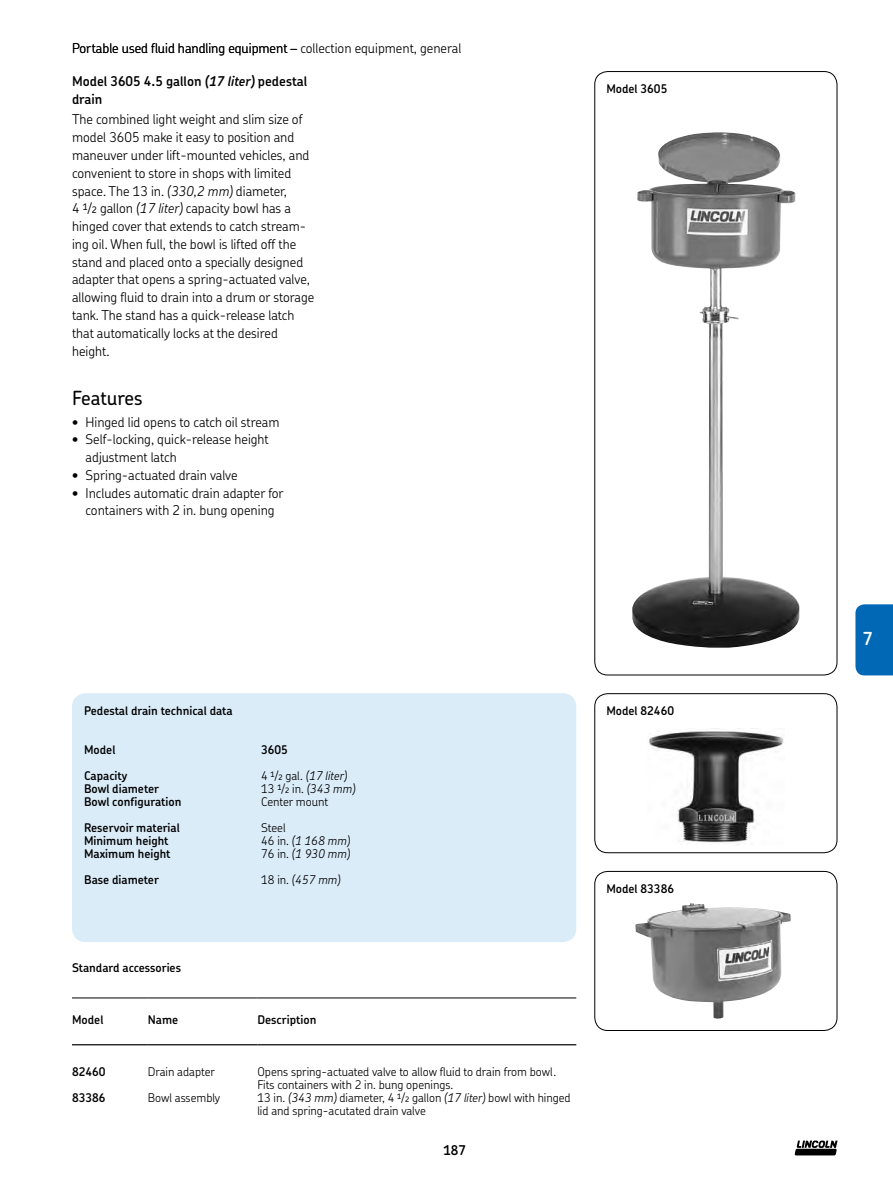
<style>
.page{position:relative;width:893px;height:1191px;background:#fff}
.page>*{position:absolute;margin:0;border:0;box-sizing:border-box;transform-origin:0 0}
.t1{font:500 19.5px "SKF Chevin";letter-spacing:-.005em;color:#000}
.t2{font:600 18px "SKF Chevin";color:#fff}
.t3{font:300 13.5px/17.9px "SKF Chevin";color:#000}
.t4{font:600 13.5px/17.9px "SKF Chevin";color:#000}
.t5{font:300 12px/13px "SKF Chevin";color:#000}
.t6{font:600 12px "SKF Chevin";color:#000}
.t7{font:italic 300 12px "SKF Chevin";color:#000}
.s1{font-style:italic}
.s2{font-weight:500;font-size:9px}
.s3{font-style:normal}
.s4{font-weight:500;font-style:normal;font-size:7.5px}
.s5{font-weight:500;font-size:7.5px}
</style>
<div class="page">
<div style="left:855px;top:604px;width:37px;height:71px;background:#0068b5"></div>
<div style="left:72px;top:693px;width:504px;height:249px;background:#dbecf9;border-radius:14px"></div>
<img style="left:632px;top:132px;width:168px;height:516px">
<div style="left:594px;top:71px;width:243px;height:604px;border:1px solid #000;border-radius:13px"></div>
<hr style="left:72px;top:998px;width:76px;height:1px;background:#000">
<hr style="left:148px;top:998px;width:109px;height:1px;background:#000">
<hr style="left:257px;top:998px;width:319px;height:1px;background:#000">
<hr style="left:72px;top:1044px;width:76px;height:1px;background:#000">
<hr style="left:148px;top:1044px;width:109px;height:1px;background:#000">
<hr style="left:257px;top:1044px;width:319px;height:1px;background:#000">
<img style="left:649px;top:728px;width:135px;height:115px">
<div style="left:594px;top:693px;width:243px;height:160px;border:1px solid #000;border-radius:13px"></div>
<img style="left:635px;top:903px;width:155px;height:116px">
<div style="left:594px;top:871px;width:243px;height:160px;border:1px solid #000;border-radius:13px"></div>
<svg style="left:794px;top:1140px;width:43px;height:15px"></svg>
<p class="t3" style="left:72px;top:39px;width:391px">Portable used fluid handling equipment – collection equipment, general</p>
<p class="t4" style="left:72px;top:72px;width:237px">Model 3605 4.5 gallon <span class="s1">(17 liter)</span> pedestal drain</p>
<p class="t3" style="left:72px;top:110px;width:244px">The combined light weight and slim size of model 3605 make it easy to position and maneuver under lift-mounted vehicles, and convenient to store in shops with limited space. The 13 in. <span class="s1">(330,2 mm)</span> diameter,<br>4 <sup>1</sup>/<span class="s2">2</span> gallon <span class="s1">(17 liter)</span> capacity bowl has a hinged cover that extends to catch stream&shy;ing oil. When full, the bowl is lifted off the stand and placed onto a specially designed adapter that opens a spring-actuated valve, allowing fluid to drain into a drum or storage tank. The stand has a quick-release latch that automatically locks at the desired height.</p>
<p class="t1" style="left:72px;top:386px;width:72px">Features</p>
<p class="t3" style="left:72px;top:413px;width:209px">• Hinged lid opens to catch oil stream</p>
<p class="t3" style="left:86px;top:430px;width:185px;text-indent:-14px">• Self-locking, quick-release height adjustment latch</p>
<p class="t3" style="left:72px;top:466px;width:167px">• Spring-actuated drain valve</p>
<p class="t3" style="left:72px;top:484px;width:213px;text-align:center">• Includes automatic drain adapter for containers with 2 in. bung opening</p>
<p class="t6" style="left:606px;top:81px;width:63px">Model 3605</p>
<p class="t6" style="left:84px;top:703px;width:150px">Pedestal drain technical data</p>
<p class="t6" style="left:84px;top:742px;width:33px">Model</p>
<p class="t6" style="left:261px;top:742px;width:28px">3605</p>
<p class="t6" style="left:84px;top:768px;width:45px">Capacity</p>
<p class="t7" style="left:261px;top:768px;width:87px"><span class="s3">4</span> <sup>1</sup><span class="s3">/</span><span class="s4">2</span> <span class="s3">gal.</span> (17 liter)</p>
<p class="t6" style="left:84px;top:781px;width:76px">Bowl diameter</p>
<p class="t7" style="left:261px;top:781px;width:96px"><span class="s3">13</span> <sup>1</sup><span class="s3">/</span><span class="s4">2</span> <span class="s3">in.</span> (343 mm)</p>
<p class="t6" style="left:84px;top:794px;width:99px">Bowl configuration</p>
<p class="t5" style="left:261px;top:795px;width:69px">Center mount</p>
<p class="t6" style="left:84px;top:820px;width:97px">Reservoir material</p>
<p class="t5" style="left:261px;top:821px;width:26px">Steel</p>
<p class="t6" style="left:84px;top:833px;width:86px">Minimum height</p>
<p class="t7" style="left:261px;top:833px;width:90px"><span class="s3">46 in.</span> (1 168 mm)</p>
<p class="t6" style="left:84px;top:846px;width:88px">Maximum height</p>
<p class="t7" style="left:261px;top:846px;width:90px"><span class="s3">76 in.</span> (1 930 mm)</p>
<p class="t6" style="left:84px;top:872px;width:76px">Base diameter</p>
<p class="t7" style="left:261px;top:872px;width:81px"><span class="s3">18 in.</span> (457 mm)</p>
<p class="t6" style="left:72px;top:959px;width:110px">Standard accessories</p>
<p class="t6" style="left:72px;top:1012px;width:33px">Model</p>
<p class="t6" style="left:148px;top:1012px;width:32px">Name</p>
<p class="t6" style="left:257px;top:1012px;width:60px">Description</p>
<p class="t6" style="left:72px;top:1064px;width:35px">82460</p>
<p class="t5" style="left:148px;top:1065px;width:69px">Drain adapter</p>
<p class="t5" style="left:257px;top:1065px;width:299px">Opens spring-actuated valve to allow fluid to drain from bowl.<br>Fits containers with 2 in. bung openings.</p>
<p class="t6" style="left:72px;top:1090px;width:35px">83386</p>
<p class="t5" style="left:148px;top:1091px;width:74px">Bowl assembly</p>
<p class="t5" style="left:257px;top:1091px;width:315px">13 in. <span class="s1">(343 mm)</span> diameter, 4 <sup>1</sup>/<span class="s5">2</span> gallon <span class="s1">(17 liter)</span> bowl with hinged lid and spring-acutated drain valve</p>
<p class="t4" style="left:443px;top:1141px;width:24px">187</p>
<p class="t6" style="left:606px;top:703px;width:69px">Model 82460</p>
<p class="t6" style="left:606px;top:881px;width:69px">Model 83386</p>
<p class="t2" style="left:862px;top:627px;width:12px">7</p>
</div>
